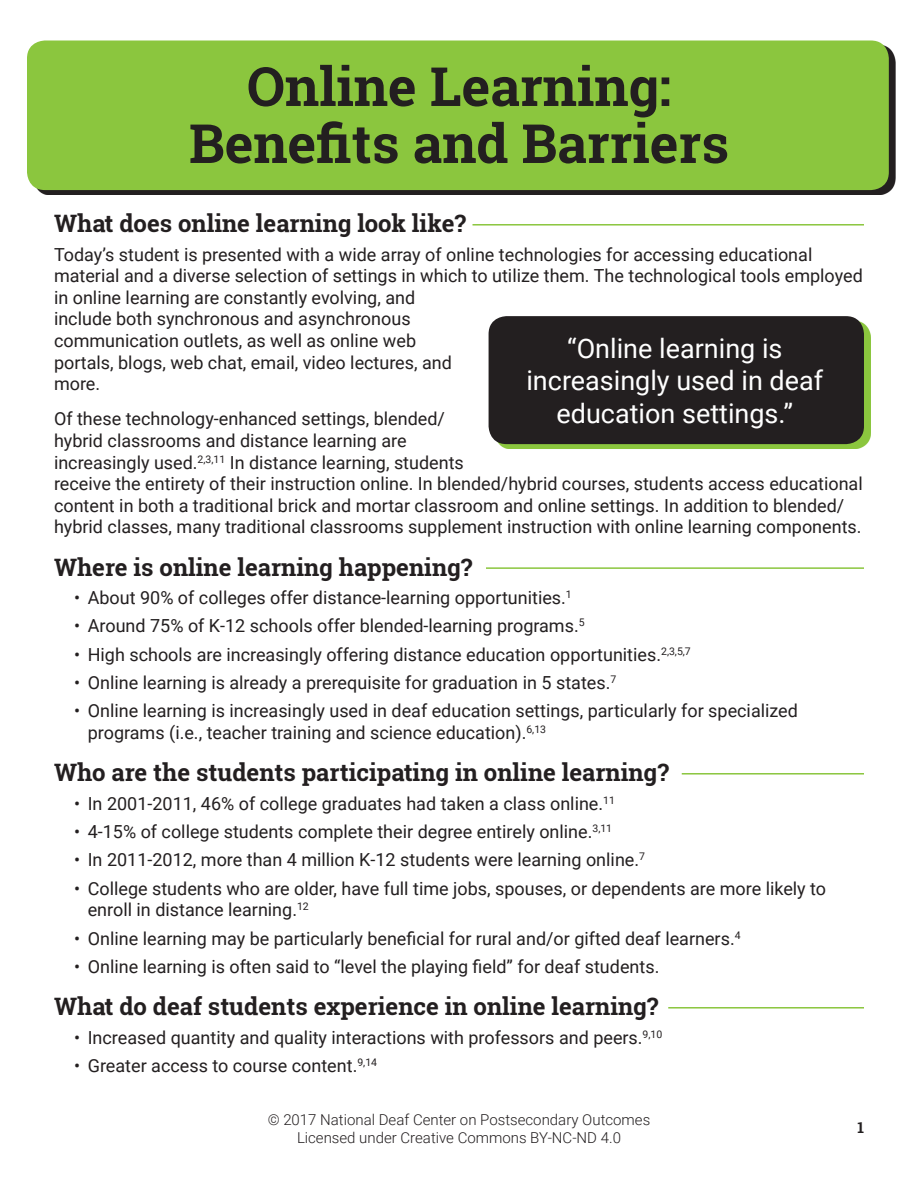
<style>
.page{position:relative;width:918px;height:1188px;background:#fff}
.page>*{position:absolute;margin:0;border:0;box-sizing:border-box;transform-origin:0 0}
.Title_2{font:700 54px/57px "Roboto Slab";color:#231f20;text-align:center}
.Callout_text{font:27px/32.4px "Roboto";color:#fff;text-align:center}
.t1{font:700 24px "Roboto Slab";color:#231f20}
.t2{font:18px/21.6px "Roboto";color:#231f20}
.t3{font:300 15px/18px "Roboto";color:#231f20;text-align:center}
.Header_Right_Aligned{font:700 15px "Roboto Slab";color:#231f20}
</style>
<div class="page">
<svg style="left:34px;top:45px;width:862px;height:150px;background:#2c2929"></svg>
<div style="left:27px;top:40px;width:862px;height:150px;background:#8bc63e;border-radius:18px"></div>
<hr style="left:472px;top:224px;width:392px;height:2px;background:#8bc63e">
<hr style="left:486px;top:567px;width:378px;height:2px;background:#8bc63e">
<hr style="left:682px;top:773px;width:182px;height:2px;background:#8bc63e">
<hr style="left:668px;top:1007px;width:196px;height:2px;background:#8bc63e">
<svg style="left:495px;top:321px;width:376px;height:128px;background:#8fc547"></svg>
<div style="left:489px;top:316px;width:375px;height:128px;background:#231f20;border-radius:18px"></div>
<p class="Title_2" style="left:189px;top:57px;width:542px">Online Learning:<br>Benefits and Barriers</p>
<h1 class="t1" style="left:54px;top:207px;width:414px">What does online learning look like?</h1>
<p class="t2" style="left:54px;top:243px;width:810px">Today’s student is presented with a wide array of online technologies for accessing educational material and a diverse selection of settings in which to utilize them. The technological tools employed in online learning are constantly evolving, and<br>include both synchronous and asynchronous<br>communication outlets, as well as online web<br>portals, blogs, web chat, email, video lectures, and<br>more.</p>
<p class="t2" style="left:54px;top:407px;width:810px">Of these technology‐enhanced settings, blended/<br>hybrid classrooms and distance learning are<br>increasingly used.<sup>2,3,11</sup> In distance learning, students<br>receive the entirety of their instruction online. In blended/hybrid courses, students access educational content in both a traditional brick and mortar classroom and online settings. In addition to blended/ hybrid classes, many traditional classrooms supplement instruction with online learning components.</p>
<h1 class="t1" style="left:54px;top:550px;width:420px">Where is online learning happening?</h1>
<p class="t2" style="left:74px;top:586px;width:499px">• About 90% of colleges offer distance‐learning opportunities.<sup>1</sup></p>
<p class="t2" style="left:74px;top:614px;width:512px">• Around 75% of K‐12 schools offer blended‐learning programs.<sup>5</sup></p>
<p class="t2" style="left:74px;top:643px;width:618px">• High schools are increasingly offering distance education opportunities.<sup>2,3,5,7</sup></p>
<p class="t2" style="left:74px;top:671px;width:544px">• Online learning is already a prerequisite for graduation in 5 states.<sup>7</sup></p>
<p class="t2" style="left:88px;top:700px;width:712px;text-indent:-14px">• Online learning is increasingly used in deaf education settings, particularly for specialized programs (i.e., teacher training and science education).<sup>6,13</sup></p>
<h1 class="t1" style="left:54px;top:756px;width:616px">Who are the students participating in online learning?</h1>
<p class="t2" style="left:74px;top:792px;width:542px">• In 2001‐2011, 46% of college graduates had taken a class online.<sup>11</sup></p>
<p class="t2" style="left:74px;top:820px;width:539px">• 4‐15% of college students complete their degree entirely online.<sup>3,11</sup></p>
<p class="t2" style="left:74px;top:848px;width:572px">• In 2011‐2012, more than 4 million K‐12 students were learning online.<sup>7</sup></p>
<p class="t2" style="left:88px;top:877px;width:740px;text-indent:-14px">• College students who are older, have full time jobs, spouses, or dependents are more likely to enroll in distance learning.<sup>12</sup></p>
<p class="t2" style="left:74px;top:927px;width:668px">• Online learning may be particularly beneficial for rural and/or gifted deaf learners.<sup>4</sup></p>
<p class="t2" style="left:74px;top:955px;width:587px">• Online learning is often said to “level the playing field” for deaf students.</p>
<h1 class="t1" style="left:54px;top:990px;width:606px">What do deaf students experience in online learning?</h1>
<p class="t2" style="left:74px;top:1026px;width:590px">• Increased quantity and quality interactions with professors and peers.<sup>9,10</sup></p>
<p class="t2" style="left:74px;top:1054px;width:304px">• Greater access to course content.<sup>9,14</sup></p>
<p class="Callout_text" style="left:526px;top:331px;width:298px">“Online learning is increasingly used in deaf education settings.”</p>
<p class="t3" style="left:268px;top:1110px;width:384px">© 2017 National Deaf Center on Postsecondary Outcomes<br>Licensed under Creative Commons BY-NC-ND 4.0</p>
<p class="Header_Right_Aligned" style="left:857px;top:1117px;width:8px">1</p>
</div>
